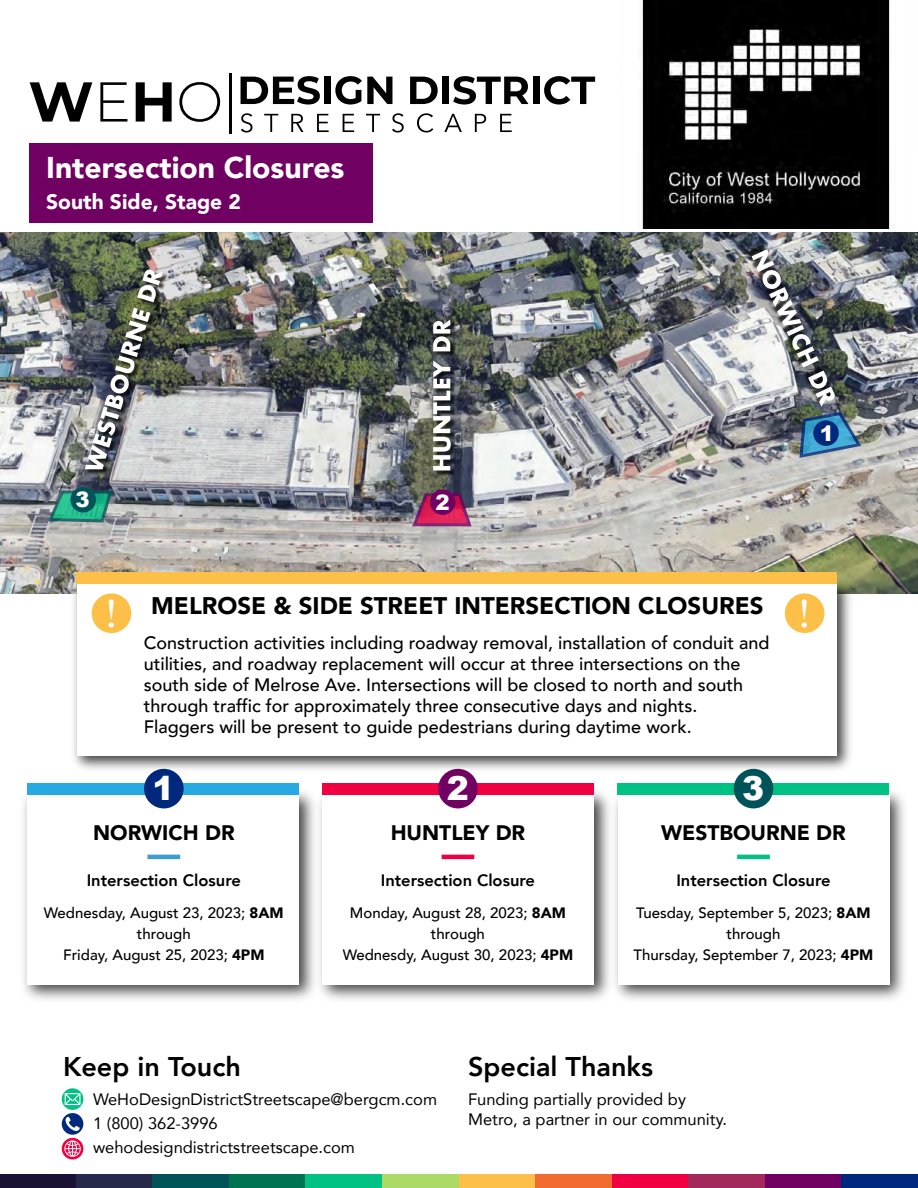
<style>
.page{position:relative;width:918px;height:1188px;background:#fff}
.page>*{position:absolute;margin:0;border:0;box-sizing:border-box;transform-origin:0 0}
.t1{font:700 37.5px "Didot";color:#fff}
.t2{font:900 33px "Arial";color:#fff}
.t3{font:900 30px "Avenir";color:#fff}
.t4{font:800 27px "Avenir";color:#000}
.t5{font:900 24px "Avenir";color:#000}
.t6{font:900 21.3px "Arial";color:#fff}
.t7{font:900 21px "Avenir";color:#000}
.t8{font:900 21px "Avenir";color:#fff}
.t9{font:500 18px/21px "Avenir";color:#000}
.t10{font:16.5px/24.3px "Avenir";color:#000}
.t11{font:800 16.5px "Avenir";color:#000}
.t12{font:500 15px/21px "Avenir";color:#000;text-align:center}
.s1{font-weight:900}
</style>
<div class="page">
<img style="left:0;top:233px;width:918px;height:361px">
<svg style="left:48px;top:490px;width:64px;height:32px;background:#3d9b86"></svg>
<svg style="left:412px;top:493px;width:60px;height:33px;background:#a53564"></svg>
<img style="left:23px;top:783px;width:288px;height:217px">
<div style="left:28px;top:794px;width:271px;height:190px;background:#fff"></div>
<div style="left:28px;top:783px;width:271px;height:11px;background:#27aae1"></div>
<div style="left:144px;top:769px;width:40px;height:39px;background:#00297d;border-radius:50%"></div>
<img style="left:595px;top:1px;width:295px;height:228px">
<div style="left:0;top:1174px;width:76px;height:14px;background:#1a1233"></div>
<div style="left:76px;top:1174px;width:77px;height:14px;background:#26294a"></div>
<div style="left:153px;top:1174px;width:76px;height:14px;background:#005459"></div>
<div style="left:229px;top:1174px;width:77px;height:14px;background:#007352"></div>
<div style="left:306px;top:1174px;width:76px;height:14px;background:#00c285"></div>
<div style="left:382px;top:1174px;width:77px;height:14px;background:#abdb66"></div>
<div style="left:459px;top:1174px;width:76px;height:14px;background:#fcbf47"></div>
<div style="left:535px;top:1174px;width:77px;height:14px;background:#f06b30"></div>
<div style="left:612px;top:1174px;width:76px;height:14px;background:#f00042"></div>
<div style="left:688px;top:1174px;width:77px;height:14px;background:#a3295c"></div>
<div style="left:765px;top:1174px;width:77px;height:14px;background:#700061"></div>
<div style="left:842px;top:1174px;width:76px;height:14px;background:#00297d"></div>
<svg style="left:62px;top:1088px;width:21px;height:22px"></svg>
<div style="left:62px;top:1113px;width:21px;height:22px;background:#00297d;border-radius:50%"></div>
<div style="left:62px;top:1138px;width:21px;height:21px;background:#f00042;border-radius:50%"></div>
<svg style="left:65px;top:1117px;width:15px;height:14px"></svg>
<svg style="left:65px;top:1093px;width:15px;height:12px"></svg>
<svg style="left:64px;top:1140px;width:17px;height:17px"></svg>
<svg style="left:30px;top:82px;width:62px;height:40px"></svg>
<svg style="left:100px;top:82px;width:27px;height:40px"></svg>
<svg style="left:136px;top:82px;width:36px;height:40px"></svg>
<svg style="left:179px;top:82px;width:41px;height:40px"></svg>
<svg style="left:241px;top:76px;width:79px;height:29px"></svg>
<div style="left:324px;top:77px;width:7px;height:27px;background:#000"></div>
<svg style="left:335px;top:76px;width:57px;height:29px"></svg>
<svg style="left:410px;top:77px;width:28px;height:27px"></svg>
<div style="left:442px;top:77px;width:7px;height:27px;background:#000"></div>
<svg style="left:453px;top:76px;width:75px;height:29px"></svg>
<div style="left:533px;top:77px;width:6px;height:27px;background:#000"></div>
<svg style="left:544px;top:76px;width:51px;height:29px"></svg>
<svg style="left:241px;top:113px;width:11px;height:20px"></svg>
<svg style="left:264px;top:114px;width:14px;height:18px"></svg>
<svg style="left:291px;top:114px;width:13px;height:18px"></svg>
<svg style="left:317px;top:114px;width:12px;height:18px"></svg>
<svg style="left:343px;top:114px;width:11px;height:18px"></svg>
<svg style="left:366px;top:114px;width:14px;height:18px"></svg>
<svg style="left:392px;top:113px;width:12px;height:20px"></svg>
<svg style="left:417px;top:113px;width:16px;height:20px"></svg>
<svg style="left:444px;top:114px;width:18px;height:18px"></svg>
<svg style="left:475px;top:114px;width:11px;height:18px"></svg>
<svg style="left:500px;top:114px;width:12px;height:18px"></svg>
<hr style="left:230px;top:74px;width:2px;height:60px;background:#000">
<hr style="left:147px;top:855px;width:33px;height:4px;background:#3d9cd1">
<img style="left:311px;top:783px;width:295px;height:217px">
<div style="left:323px;top:794px;width:271px;height:190px;background:#fff"></div>
<div style="left:323px;top:783px;width:271px;height:11px;background:#f00042"></div>
<div style="left:438px;top:769px;width:40px;height:39px;background:#700061;border-radius:50%"></div>
<hr style="left:442px;top:855px;width:32px;height:4px;background:#f00042">
<img style="left:606px;top:782px;width:299px;height:218px">
<div style="left:618px;top:794px;width:271px;height:190px;background:#fff"></div>
<div style="left:618px;top:783px;width:271px;height:11px;background:#00c285"></div>
<div style="left:734px;top:769px;width:39px;height:39px;background:#005459;border-radius:50%"></div>
<hr style="left:737px;top:855px;width:33px;height:4px;background:#00c285">
<img style="left:745px;top:243px;width:90px;height:164px">
<img style="left:752px;top:249px;width:109px;height:209px">
<img style="left:433px;top:319px;width:25px;height:158px">
<svg style="left:433px;top:361px;width:18px;height:109px"></svg>
<svg style="left:433px;top:319px;width:17px;height:32px"></svg>
<img style="left:85px;top:269px;width:85px;height:207px">
<img style="left:85px;top:308px;width:65px;height:161px">
<svg style="left:137px;top:270px;width:26px;height:32px"></svg>
<div style="left:813px;top:420px;width:26px;height:26px;background:#00297d;border-radius:50%"></div>
<div style="left:430px;top:489px;width:25px;height:26px;background:#700061;border-radius:50%"></div>
<div style="left:70px;top:487px;width:26px;height:26px;background:#005459;border-radius:50%"></div>
<img style="left:67px;top:574px;width:790px;height:203px">
<div style="left:77px;top:584px;width:760px;height:172px;background:#fff"></div>
<div style="left:76px;top:573px;width:761px;height:11px;background:#fcbf47"></div>
<div style="left:92px;top:593px;width:39px;height:40px;background:#fcbf47;border-radius:50%"></div>
<div style="left:785px;top:593px;width:39px;height:40px;background:#fcbf47;border-radius:50%"></div>
<div style="left:29px;top:144px;width:344px;height:79px;background:#700061"></div>
<h3 class="t3" style="left:46px;top:142px;width:300px">Intersection Closures</h3>
<p class="t8" style="left:46px;top:184px;width:196px">South Side, Stage 2</p>
<p class="t6" style="left:75px;top:484px;width:16px">3</p>
<p class="t6" style="left:436px;top:487px;width:16px">2</p>
<p class="t6" style="left:820px;top:418px;width:16px">1</p>
<h3 class="t5" style="left:151px;top:586px;width:614px">MELROSE &amp; SIDE STREET INTERSECTION CLOSURES</h3>
<p class="t9" style="left:144px;top:631px;width:627px">Construction activities including roadway removal, installation of conduit and utilities, and roadway replacement will occur at three intersections on the south side of Melrose Ave. Intersections will be closed to north and south through traffic for approximately three consecutive days and nights.<br>Flaggers will be present to guide pedestrians during daytime work.</p>
<h1 class="t1" style="left:106px;top:590px;width:13px">!</h1>
<h1 class="t1" style="left:799px;top:590px;width:13px">!</h1>
<h2 class="t2" style="left:153px;top:765px;width:24px">1</h2>
<p class="t7" style="left:93px;top:815px;width:143px">NORWICH DR</p>
<p class="t11" style="left:87px;top:868px;width:156px">Intersection Closure</p>
<p class="t12" style="left:44px;top:901px;width:241px">Wednesday, August 23, 2023; <span class="s1">8AM </span>through<br>Friday, August 25, 2023; <span class="s1">4PM</span></p>
<h2 class="t2" style="left:447px;top:765px;width:24px">2</h2>
<p class="t7" style="left:391px;top:815px;width:136px">HUNTLEY DR</p>
<p class="t11" style="left:381px;top:868px;width:156px">Intersection Closure</p>
<p class="t12" style="left:343px;top:901px;width:232px">Monday, August 28, 2023; <span class="s1">8AM </span>through<br>Wednesdy, August 30, 2023; <span class="s1">4PM</span></p>
<h2 class="t2" style="left:742px;top:765px;width:24px">3</h2>
<p class="t7" style="left:661px;top:815px;width:186px">WESTBOURNE DR</p>
<p class="t11" style="left:676px;top:868px;width:156px">Intersection Closure</p>
<p class="t12" style="left:634px;top:901px;width:241px">Tuesday, September 5, 2023; <span class="s1">8AM </span>through<br>Thursday, September 7, 2023; <span class="s1">4PM</span></p>
<h3 class="t4" style="left:63px;top:1046px;width:179px">Keep in Touch</h3>
<p class="t10" style="left:93px;top:1086px;width:346px">WeHoDesignDistrictStreetscape@bergcm.com<br>1 (800) 362-3996 wehodesigndistrictstreetscape.com</p>
<h3 class="t4" style="left:468px;top:1046px;width:187px">Special Thanks</h3>
<p class="t10" style="left:468px;top:1089px;width:260px;line-height:19.8px">Funding partially provided by<br>Metro, a partner in our community.</p>
</div>
